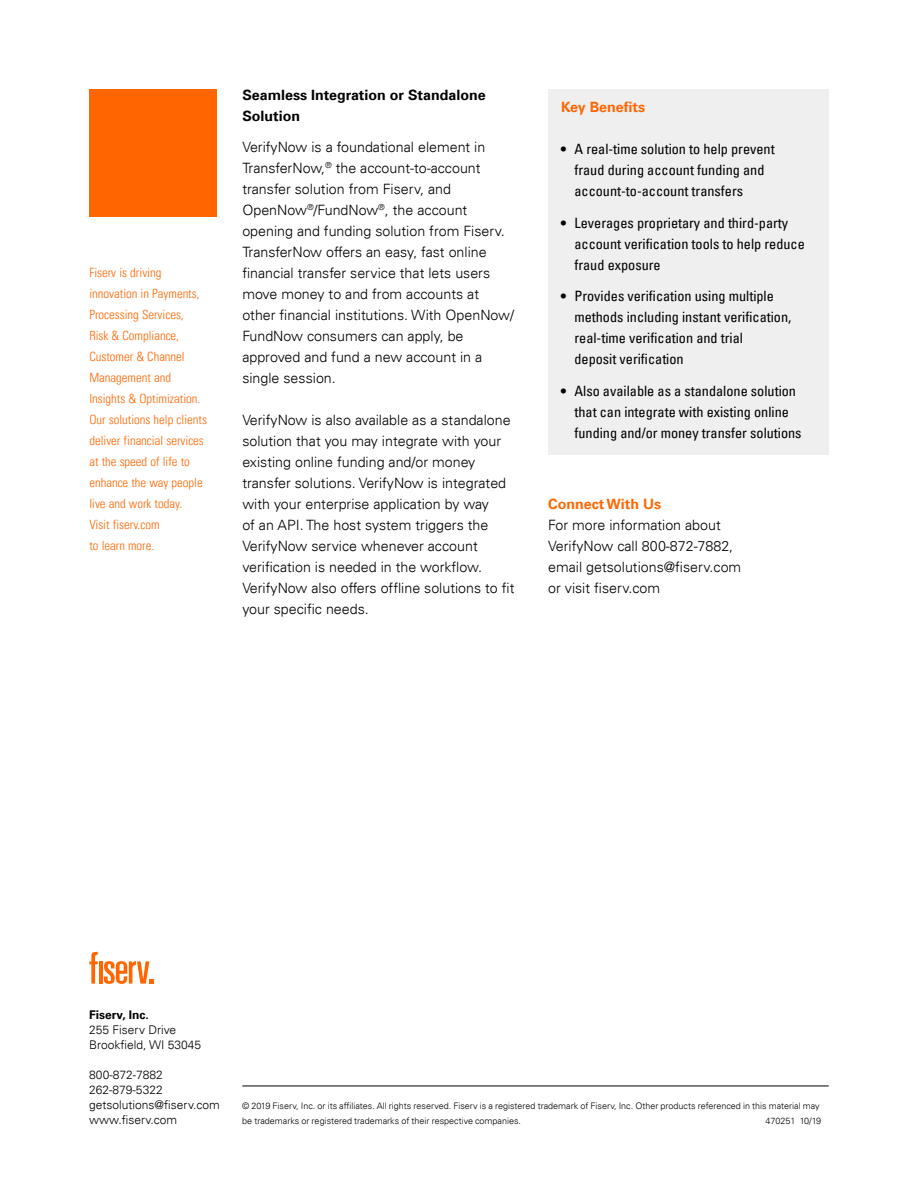
<style>
.page{position:relative;width:918px;height:1188px;background:#fff}
.page>*{position:absolute;margin:0;border:0;box-sizing:border-box;transform-origin:0 0}
.t1{font:300 14.25px/21px "Univers For Fiserv 45";color:#000}
.t2{font:condensed 14.25px/21px "Univers For Fiserv 57";color:#000}
.t3{font:700 14.25px/21px "Univers For Fiserv 65";color:#000}
.t4{font:700 14.25px "Univers For Fiserv 65";color:#f60}
.t5{font:300 condensed 12.75px/21px "Univers For Fiserv 47";color:#f60}
.t6{font:300 12px/15px "Univers For Fiserv 45";color:#000}
.t7{font:700 12px "Univers For Fiserv 65";color:#000}
.t8{font:300 9px/15px "Univers For Fiserv 45";color:#000}
</style>
<div class="page">
<hr style="left:242px;top:1086px;width:587px;height:1px;background:#000">
<svg style="left:89px;top:952px;width:9px;height:32px"></svg>
<hr style="left:99px;top:961px;width:3px;height:23px;background:#f60">
<svg style="left:104px;top:961px;width:49px;height:23px"></svg>
<div style="left:89px;top:89px;width:128px;height:128px;background:#f60"></div>
<div style="left:548px;top:89px;width:281px;height:365px;background:#efeff0"></div>
<p class="t5" style="left:89px;top:262px;width:119px">Fiserv is driving innovation in Payments,<br>Processing Services,<br>Risk &amp; Compliance,<br>Customer &amp; Channel<br>Management and<br>Insights &amp; Optimization.<br>Our solutions help clients deliver financial services at the speed of life to enhance the way people live and work today.<br>Visit fiserv.com<br>to learn more.</p>
<p class="t3" style="left:242px;top:84px;width:245px">Seamless Integration or Standalone<br>Solution</p>
<p class="t1" style="left:242px;top:137px;width:273px">VerifyNow is a foundational element in TransferNow,<sup>®</sup> the account-to-account transfer solution from Fiserv, and OpenNow<sup>®</sup>/FundNow<sup>®</sup>, the account opening and funding solution from Fiserv.<br>TransferNow offers an easy, fast online financial transfer service that lets users move money to and from accounts at other financial institutions. With OpenNow/ FundNow consumers can apply, be approved and fund a new account in a single session.</p>
<p class="t1" style="left:242px;top:410px;width:274px">VerifyNow is also available as a standalone solution that you may integrate with your existing online funding and/or money transfer solutions. VerifyNow is integrated with your enterprise application by way<br>of an API. The host system triggers the VerifyNow service whenever account verification is needed in the workflow.<br>VerifyNow also offers offline solutions to fit your specific needs.</p>
<p class="t4" style="left:561px;top:99px;width:86px">Key Benefits</p>
<p class="t2" style="left:574px;top:138px;width:202px;text-indent:-13px">• A real-time solution to help prevent fraud during account funding and account-to-account transfers</p>
<p class="t2" style="left:574px;top:212px;width:232px;text-indent:-13px">• Leverages proprietary and third-party account verification tools to help reduce fraud exposure</p>
<p class="t2" style="left:574px;top:285px;width:218px;text-indent:-13px">• Provides verification using multiple methods including instant verification, real-time verification and trial<br>deposit verification</p>
<p class="t2" style="left:574px;top:380px;width:229px;text-indent:-13px">• Also available as a standalone solution that can integrate with existing online funding and/or money transfer solutions</p>
<p class="t4" style="left:548px;top:496px;width:115px">Connect With Us</p>
<p class="t1" style="left:548px;top:515px;width:195px">For more information about<br>VerifyNow call 800-872-7882, email getsolutions@fiserv.com or visit fiserv.com</p>
<p class="t7" style="left:89px;top:1008px;width:61px">Fiserv, Inc.</p>
<p class="t6" style="left:89px;top:1022px;width:113px">255 Fiserv Drive<br>Brookfield, WI 53045</p>
<p class="t6" style="left:89px;top:1067px;width:132px">800-872-7882<br>262-879-5322 getsolutions@fiserv.com www.fiserv.com</p>
<p class="t8" style="left:242px;top:1099px;width:579px">© 2019 Fiserv, Inc. or its affiliates. All rights reserved. Fiserv is a registered trademark of Fiserv, Inc. Other products referenced in this material may be trademarks or registered trademarks of their respective companies.</p>
<p class="t8" style="left:766px;top:1114px;width:57px">470251 10/19</p>
</div>
